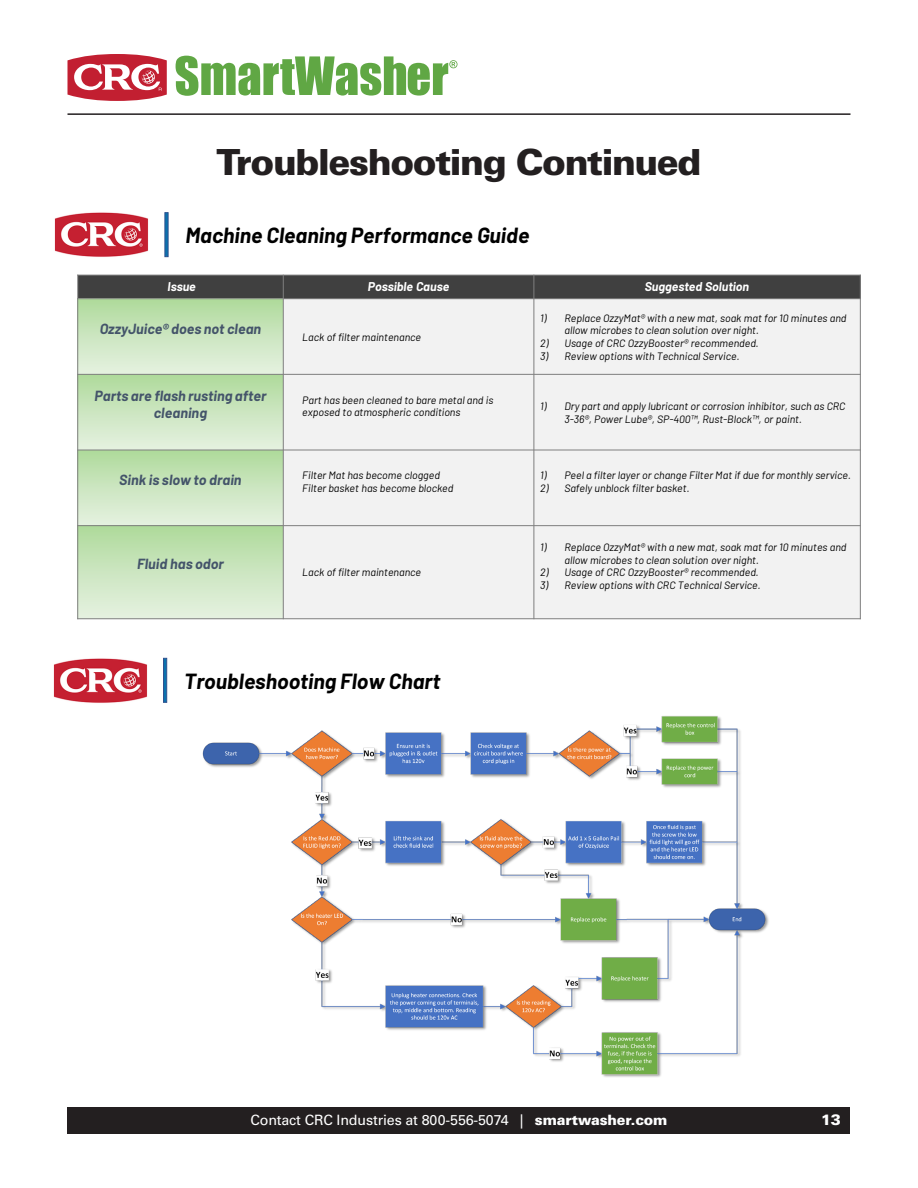
<style>
.page{position:relative;width:918px;height:1188px;background:#fff}
.page>*{position:absolute;margin:0;border:0;box-sizing:border-box;transform-origin:0 0}
.Giant_Title{font:900 36px "Univers LT Std";letter-spacing:-.04em;color:#231f20}
.t1{font:italic 700 21.3px "Barlow";color:#000}
.t2{font:900 15px "Univers LT Std";color:#fff}
.t3{font:italic 700 14.25px/17.1px "Barlow";letter-spacing:.005em;color:#44546a;text-align:center}
.t4{font:14.25px "Univers LT Std";letter-spacing:-.01em;color:#fff}
.t5{font:italic 700 12.45px "Barlow";letter-spacing:-.005em;color:#fff}
.t6{font:italic 10.65px/12.8px "Barlow";letter-spacing:-.005em;color:#000}
.s1{font-weight:900}
</style>
<div class="page">
<div style="left:68px;top:1107px;width:782px;height:27px;background:#231f20"></div>
<svg style="left:176px;top:56px;width:281px;height:40px"></svg>
<svg style="left:67px;top:54px;width:100px;height:47px"></svg>
<hr style="left:68px;top:113px;width:782px;height:2px;background:#231f20">
<img style="left:54px;top:212px;width:95px;height:45px">
<svg style="left:164px;top:212px;width:5px;height:45px"></svg>
<div style="left:78px;top:275px;width:205px;height:24px;background:#404040"></div>
<div style="left:283px;top:275px;width:251px;height:24px;background:#404040"></div>
<div style="left:534px;top:275px;width:326px;height:24px;background:#404040"></div>
<div style="left:78px;top:299px;width:205px;height:75px;background:linear-gradient(to bottom,#b0da9c,#e6f1e2)"></div>
<div style="left:283px;top:299px;width:251px;height:75px;background:#f2f2f2"></div>
<div style="left:534px;top:299px;width:326px;height:75px;background:#f2f2f2"></div>
<div style="left:78px;top:374px;width:205px;height:76px;background:linear-gradient(to bottom,#afda9c,#e6f1e1)"></div>
<div style="left:283px;top:374px;width:251px;height:76px;background:#f2f2f2"></div>
<div style="left:534px;top:374px;width:326px;height:76px;background:#f2f2f2"></div>
<div style="left:78px;top:450px;width:205px;height:76px;background:linear-gradient(to bottom,#afda9c,#e6f1e1)"></div>
<div style="left:283px;top:450px;width:251px;height:76px;background:#f2f2f2"></div>
<div style="left:534px;top:450px;width:326px;height:76px;background:#f2f2f2"></div>
<div style="left:78px;top:526px;width:205px;height:93px;background:linear-gradient(to bottom,#b0da9c,#e7f2e2)"></div>
<div style="left:283px;top:526px;width:251px;height:93px;background:#f2f2f2"></div>
<div style="left:534px;top:526px;width:326px;height:93px;background:#f2f2f2"></div>
<hr style="left:283px;top:275px;width:1px;height:344px;background:#7f7f7f">
<hr style="left:533px;top:275px;width:1px;height:344px;background:#7f7f7f">
<hr style="left:77px;top:298px;width:784px;height:1px;background:#7f7f7f">
<hr style="left:77px;top:374px;width:784px;height:1px;background:#7f7f7f">
<hr style="left:77px;top:450px;width:784px;height:1px;background:#7f7f7f">
<hr style="left:77px;top:525px;width:784px;height:1px;background:#7f7f7f">
<hr style="left:77px;top:275px;width:1px;height:344px;background:#7f7f7f">
<hr style="left:860px;top:275px;width:1px;height:344px;background:#7f7f7f">
<hr style="left:77px;top:275px;width:784px;height:1px;background:#7f7f7f">
<hr style="left:77px;top:618px;width:784px;height:1px;background:#7f7f7f">
<img style="left:53px;top:658px;width:95px;height:45px">
<svg style="left:163px;top:658px;width:4px;height:45px"></svg>
<img style="left:202px;top:716px;width:567px;height:361px">
<p class="Giant_Title" style="left:216px;top:139px;width:487px">Troubleshooting Continued</p>
<p class="t1" style="left:186px;top:220px;width:345px">Machine Cleaning Performance Guide</p>
<p class="t5" style="left:168px;top:277px;width:30px">Issue</p>
<p class="t5" style="left:368px;top:277px;width:83px">Possible Cause</p>
<p class="t5" style="left:645px;top:277px;width:106px">Suggested Solution</p>
<p class="t6" style="left:564px;top:311px;width:284px;text-indent:-24px">1) Replace OzzyMat® with a new mat, soak mat for 10 minutes and allow microbes to clean solution over night.</p>
<p class="t6" style="left:540px;top:336px;width:220px">2) Usage of CRC OzzyBooster® recommended.</p>
<p class="t6" style="left:540px;top:349px;width:201px">3) Review options with Technical Service.</p>
<p class="t3" style="left:100px;top:319px;width:163px">OzzyJuice® does not clean</p>
<p class="t6" style="left:302px;top:330px;width:120px">Lack of filter maintenance</p>
<p class="t3" style="left:95px;top:386px;width:173px">Parts are flash rusting after cleaning</p>
<p class="t3" style="left:119px;top:470px;width:124px">Sink is slow to drain</p>
<p class="t3" style="left:137px;top:555px;width:88px">Fluid has odor</p>
<p class="t6" style="left:302px;top:393px;width:193px">Part has been cleaned to bare metal and is exposed to atmospheric conditions</p>
<p class="t6" style="left:302px;top:468px;width:153px">Filter Mat has become clogged<br>Filter basket has become blocked</p>
<p class="t6" style="left:302px;top:565px;width:120px">Lack of filter maintenance</p>
<p class="t1" style="left:184px;top:665px;width:258px">Troubleshooting Flow Chart</p>
<p class="t6" style="left:564px;top:399px;width:283px;text-indent:-24px">1) Dry part and apply lubricant or corrosion inhibitor, such as CRC<br>3-36®, Power Lube®, SP-400™, Rust-Block™, or paint.</p>
<p class="t6" style="left:540px;top:468px;width:312px">1) Peel a filter layer or change Filter Mat if due for monthly service.</p>
<p class="t6" style="left:540px;top:481px;width:151px">2) Safely unblock filter basket.</p>
<p class="t6" style="left:564px;top:540px;width:284px;text-indent:-24px">1) Replace OzzyMat® with a new mat, soak mat for 10 minutes and allow microbes to clean solution over night.</p>
<p class="t6" style="left:540px;top:565px;width:220px">2) Usage of CRC OzzyBooster® recommended.</p>
<p class="t6" style="left:540px;top:578px;width:222px">3) Review options with CRC Technical Service.</p>
<h3 class="t4" style="left:250px;top:1112px;width:419px">Contact CRC Industries at 800-556-5074 | <span class="s1">smartwasher.com</span></h3>
<h3 class="t2" style="left:821px;top:1110px;width:21px">13</h3>
</div>
